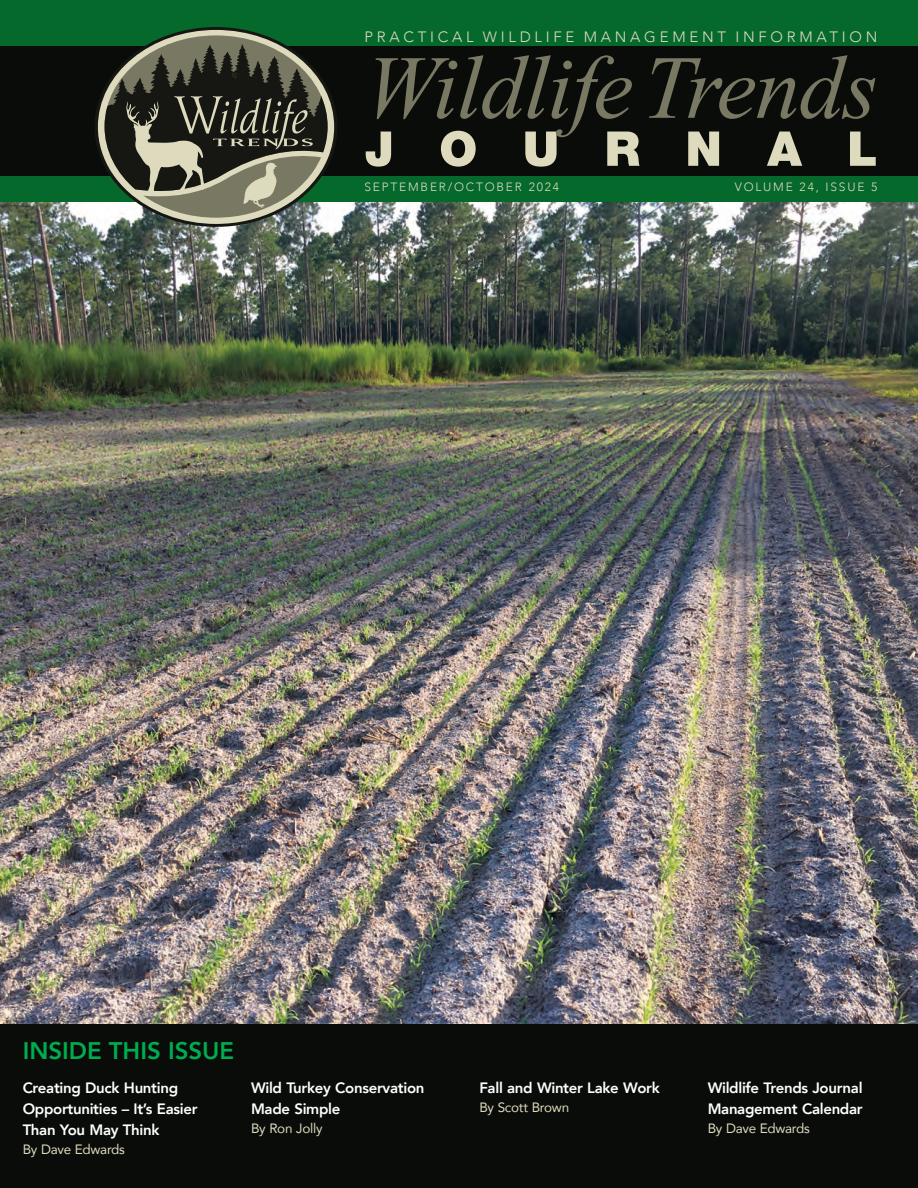
<style>
.page{position:relative;width:918px;height:1188px;background:#fff}
.page>*{position:absolute;margin:0;border:0;box-sizing:border-box;transform-origin:0 0}
.t1{font:800 24px "Avenir";color:#00ac50}
.t2{font:800 15px/21px "Avenir";letter-spacing:-.02em;color:#fff}
.t3{font:300 15px "Avenir";letter-spacing:.25em;color:#dedabe}
.t4{font:13.5px "Avenir";letter-spacing:-.02em;color:#dedabe}
.t5{font:300 12px "Avenir";letter-spacing:.15em;color:#dedabe}
</style>
<div class="page">
<div style="left:0;top:0;width:918px;height:202px;background:#04692b"></div>
<div style="left:0;top:46px;width:918px;height:130px;background:#090c08"></div>
<svg style="left:366px;top:55px;width:510px;height:112px"></svg>
<div style="left:0;top:1024px;width:918px;height:164px;background:#090c08"></div>
<img style="left:0;top:202px;width:918px;height:822px">
<svg style="left:94px;top:27px;width:244px;height:200px"></svg>
<svg style="left:98px;top:30px;width:236px;height:194px"></svg>
<svg style="left:105px;top:35px;width:223px;height:183px"></svg>
<p class="t3" style="left:364px;top:28px;width:514px">PRACTICAL WILDLIFE MANAGEMENT INFORMATION</p>
<p class="t5" style="left:364px;top:180px;width:196px">SEPTEMBER/OCTOBER 2024</p>
<p class="t5" style="left:735px;top:180px;width:144px">VOLUME 24, ISSUE 5</p>
<h1 class="t1" style="left:23px;top:1032px;width:213px">INSIDE THIS ISSUE</h1>
<p class="t2" style="left:23px;top:1077px;width:176px">Creating Duck Hunting<br>Opportunities – It’s Easier<br>Than You May Think</p>
<p class="t4" style="left:23px;top:1139px;width:104px">By Dave Edwards</p>
<p class="t2" style="left:251px;top:1077px;width:175px">Wild Turkey Conservation<br>Made Simple</p>
<p class="t4" style="left:251px;top:1118px;width:73px">By Ron Jolly</p>
<p class="t2" style="left:479px;top:1077px;width:182px">Fall and Winter Lake Work</p>
<p class="t4" style="left:479px;top:1097px;width:91px">By Scott Brown</p>
<p class="t2" style="left:708px;top:1077px;width:157px">Wildlife Trends Journal<br>Management Calendar</p>
<p class="t4" style="left:708px;top:1118px;width:104px">By Dave Edwards</p>
</div>
